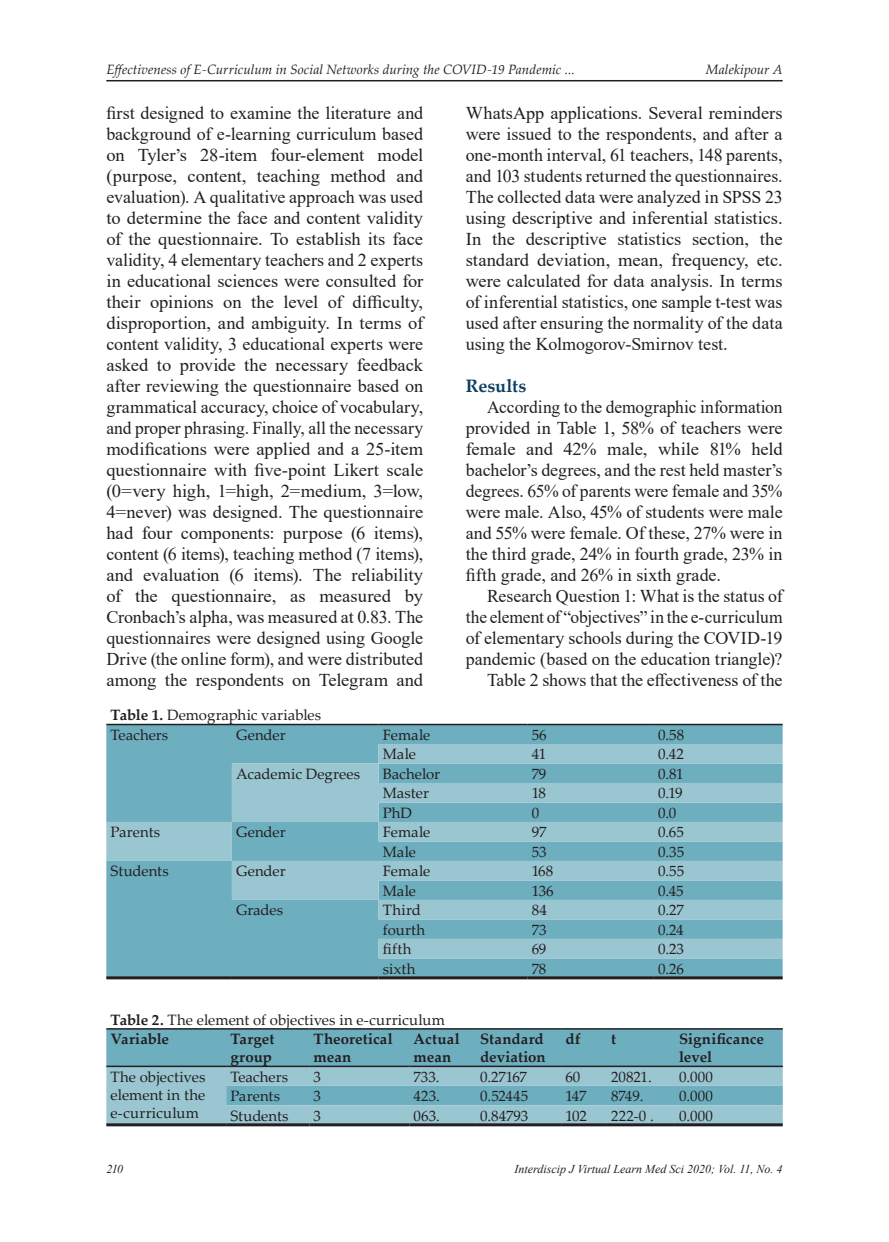
<style>
.page{position:relative;width:889px;height:1242px;background:#fff}
.page>*{position:absolute;margin:0;border:0;box-sizing:border-box;transform-origin:0 0}
.t1{font:18px/21px "Times New Roman";color:#231f20;text-align:justify}
.t2{font:700 18px "Palatino Linotype";color:#0e3f61}
.t3{font:15px/19.5px "Palatino Linotype";color:#231f20}
.t4{font:700 15px/18px "Palatino Linotype";letter-spacing:.01em;color:#231f20}
.t5{font:italic 13.5px "Palatino Linotype";letter-spacing:.005em;color:#231f20}
.t6{font:italic 12px "Times New Roman";color:#231f20}
.s1{font-weight:700}
</style>
<div class="page">
<hr style="left:106px;top:80px;width:676px;height:1px;background:#231f20">
<div style="left:106px;top:725px;width:676px;height:251px;background:#6eafbf"></div>
<svg style="left:106px;top:744px;width:676px;height:214px;background:#83bac8"></svg>
<hr style="left:106px;top:724px;width:126px;height:1px;background:#231f20">
<hr style="left:232px;top:724px;width:146px;height:1px;background:#231f20">
<hr style="left:378px;top:724px;width:149px;height:1px;background:#231f20">
<hr style="left:527px;top:724px;width:127px;height:1px;background:#231f20">
<hr style="left:654px;top:724px;width:128px;height:1px;background:#231f20">
<hr style="left:106px;top:976px;width:126px;height:3px;background:#231f20">
<hr style="left:378px;top:976px;width:149px;height:3px;background:#231f20">
<hr style="left:527px;top:976px;width:127px;height:3px;background:#231f20">
<hr style="left:654px;top:976px;width:128px;height:3px;background:#231f20">
<hr style="left:232px;top:976px;width:146px;height:3px;background:#231f20">
<div style="left:106px;top:1029px;width:676px;height:36px;background:#6eafbf"></div>
<svg style="left:106px;top:1067px;width:676px;height:56px;background:#8dbfcc"></svg>
<hr style="left:106px;top:1028px;width:120px;height:1px;background:#231f20">
<hr style="left:226px;top:1028px;width:83px;height:1px;background:#231f20">
<hr style="left:309px;top:1028px;width:100px;height:1px;background:#231f20">
<hr style="left:409px;top:1028px;width:67px;height:1px;background:#231f20">
<hr style="left:476px;top:1028px;width:85px;height:1px;background:#231f20">
<hr style="left:561px;top:1028px;width:46px;height:1px;background:#231f20">
<hr style="left:607px;top:1028px;width:68px;height:1px;background:#231f20">
<hr style="left:675px;top:1028px;width:107px;height:1px;background:#231f20">
<hr style="left:106px;top:1065px;width:120px;height:2px;background:#231f20">
<hr style="left:226px;top:1065px;width:83px;height:2px;background:#231f20">
<hr style="left:309px;top:1065px;width:100px;height:2px;background:#231f20">
<hr style="left:409px;top:1065px;width:67px;height:2px;background:#231f20">
<hr style="left:476px;top:1065px;width:85px;height:2px;background:#231f20">
<hr style="left:561px;top:1065px;width:46px;height:2px;background:#231f20">
<hr style="left:607px;top:1065px;width:68px;height:2px;background:#231f20">
<hr style="left:675px;top:1065px;width:107px;height:2px;background:#231f20">
<hr style="left:106px;top:1123px;width:120px;height:3px;background:#231f20">
<hr style="left:226px;top:1123px;width:83px;height:3px;background:#231f20">
<hr style="left:309px;top:1123px;width:100px;height:3px;background:#231f20">
<hr style="left:409px;top:1123px;width:67px;height:3px;background:#231f20">
<hr style="left:476px;top:1123px;width:85px;height:3px;background:#231f20">
<hr style="left:561px;top:1123px;width:46px;height:3px;background:#231f20">
<hr style="left:607px;top:1123px;width:68px;height:3px;background:#231f20">
<hr style="left:675px;top:1123px;width:107px;height:3px;background:#231f20">
<p class="t5" style="left:106px;top:59px;width:470px">Effectiveness of E-Curriculum in Social Networks during the COVID-19 Pandemic ...</p>
<p class="t5" style="left:706px;top:59px;width:78px">Malekipour A</p>
<p class="t1" style="left:106px;top:102px;width:318px">first designed to examine the literature and background of e-learning curriculum based on Tyler’s 28-item four-element model (purpose, content, teaching method and evaluation). A qualitative approach was used to determine the face and content validity of the questionnaire. To establish its face validity, 4 elementary teachers and 2 experts in educational sciences were consulted for their opinions on the level of difficulty, disproportion, and ambiguity. In terms of content validity, 3 educational experts were asked to provide the necessary feedback after reviewing the questionnaire based on grammatical accuracy, choice of vocabulary, and proper phrasing. Finally, all the necessary modifications were applied and a 25-item questionnaire with five-point Likert scale (0=very high, 1=high, 2=medium, 3=low, 4=never) was designed. The questionnaire had four components: purpose (6 items), content (6 items), teaching method (7 items), and evaluation (6 items). The reliability of the questionnaire, as measured by Cronbach’s alpha, was measured at 0.83. The questionnaires were designed using Google Drive (the online form), and were distributed among the respondents on Telegram and</p>
<p class="t1" style="left:466px;top:102px;width:318px">WhatsApp applications. Several reminders were issued to the respondents, and after a one-month interval, 61 teachers, 148 parents, and 103 students returned the questionnaires.<br>The collected data were analyzed in SPSS 23 using descriptive and inferential statistics.<br>In the descriptive statistics section, the standard deviation, mean, frequency, etc. were calculated for data analysis. In terms of inferential statistics, one sample t-test was used after ensuring the normality of the data using the Kolmogorov-Smirnov test.</p>
<p class="t2" style="left:466px;top:373px;width:62px">Results</p>
<p class="t1" style="left:466px;top:396px;width:318px;text-indent:21px">According to the demographic information provided in Table 1, 58% of teachers were female and 42% male, while 81% held bachelor’s degrees, and the rest held master’s degrees. 65% of parents were female and 35% were male. Also, 45% of students were male and 55% were female. Of these, 27% were in the third grade, 24% in fourth grade, 23% in fifth grade, and 26% in sixth grade.</p>
<p class="t1" style="left:466px;top:585px;width:318px;text-align:right">Research Question 1: What is the status of the element of “objectives” in the e-curriculum of elementary schools during the COVID-19 pandemic (based on the education triangle)?<br>Table 2 shows that the effectiveness of the</p>
<p class="t3" style="left:111px;top:705px;width:212px"><span class="s1">Table 1.</span> Demographic variables<br>Teachers</p>
<p class="t3" style="left:236px;top:724px;width:51px">Gender</p>
<p class="t3" style="left:383px;top:724px;width:49px">Female</p>
<p class="t3" style="left:531px;top:724px;width:16px">56</p>
<p class="t3" style="left:658px;top:724px;width:28px">0.58</p>
<p class="t3" style="left:383px;top:744px;width:35px">Male</p>
<p class="t3" style="left:531px;top:744px;width:16px">41</p>
<p class="t3" style="left:658px;top:744px;width:27px">0.42</p>
<p class="t3" style="left:236px;top:763px;width:125px">Academic Degrees</p>
<p class="t3" style="left:383px;top:763px;width:59px">Bachelor</p>
<p class="t3" style="left:531px;top:763px;width:16px">79</p>
<p class="t3" style="left:658px;top:763px;width:27px">0.81</p>
<p class="t3" style="left:383px;top:783px;width:48px">Master</p>
<p class="t3" style="left:531px;top:783px;width:16px">18</p>
<p class="t3" style="left:658px;top:783px;width:26px">0.19</p>
<p class="t3" style="left:383px;top:802px;width:31px">PhD</p>
<p class="t3" style="left:531px;top:802px;width:9px">0</p>
<p class="t3" style="left:658px;top:802px;width:20px">0.0</p>
<p class="t3" style="left:111px;top:821px;width:51px">Parents</p>
<p class="t3" style="left:236px;top:821px;width:51px">Gender</p>
<p class="t3" style="left:383px;top:821px;width:49px">Female</p>
<p class="t3" style="left:531px;top:821px;width:16px">97</p>
<p class="t3" style="left:658px;top:821px;width:27px">0.65</p>
<p class="t3" style="left:383px;top:841px;width:35px">Male</p>
<p class="t3" style="left:531px;top:841px;width:16px">53</p>
<p class="t3" style="left:658px;top:841px;width:28px">0.35</p>
<p class="t3" style="left:111px;top:860px;width:60px">Students</p>
<p class="t3" style="left:236px;top:860px;width:51px">Gender</p>
<p class="t3" style="left:383px;top:860px;width:49px">Female</p>
<p class="t3" style="left:531px;top:860px;width:23px">168</p>
<p class="t3" style="left:658px;top:860px;width:28px">0.55</p>
<p class="t3" style="left:383px;top:880px;width:35px">Male</p>
<p class="t3" style="left:531px;top:880px;width:23px">136</p>
<p class="t3" style="left:658px;top:880px;width:27px">0.45</p>
<p class="t3" style="left:236px;top:899px;width:48px">Grades</p>
<p class="t3" style="left:383px;top:899px;width:40px">Third</p>
<p class="t3" style="left:531px;top:899px;width:17px">84</p>
<p class="t3" style="left:658px;top:899px;width:27px">0.27</p>
<p class="t3" style="left:383px;top:919px;width:44px">fourth</p>
<p class="t3" style="left:531px;top:919px;width:16px">73</p>
<p class="t3" style="left:658px;top:919px;width:27px">0.24</p>
<p class="t3" style="left:383px;top:938px;width:30px">fifth</p>
<p class="t3" style="left:531px;top:938px;width:16px">69</p>
<p class="t3" style="left:658px;top:938px;width:28px">0.23</p>
<p class="t3" style="left:383px;top:958px;width:34px">sixth</p>
<p class="t3" style="left:531px;top:958px;width:16px">78</p>
<p class="t3" style="left:658px;top:958px;width:27px">0.26</p>
<p class="t3" style="left:111px;top:1009px;width:336px"><span class="s1">Table 2.</span> The element of objectives in e-curriculum<br><span class="s1">Variable</span></p>
<p class="t4" style="left:230px;top:1029px;width:46px">Target group</p>
<p class="t4" style="left:314px;top:1029px;width:81px">Theoretical mean</p>
<p class="t4" style="left:413px;top:1029px;width:48px">Actual mean</p>
<p class="t4" style="left:480px;top:1029px;width:67px">Standard deviation</p>
<p class="t4" style="left:565px;top:1029px;width:17px">df</p>
<p class="t4" style="left:611px;top:1029px;width:6px">t</p>
<p class="t4" style="left:679px;top:1029px;width:86px">Significance level</p>
<p class="t3" style="left:111px;top:1067px;width:96px;line-height:18px;text-align:justify">The objectives element in the e-curriculum</p>
<p class="t3" style="left:230px;top:1066px;width:59px">Teachers</p>
<p class="t3" style="left:314px;top:1066px;width:9px">3</p>
<p class="t3" style="left:413px;top:1066px;width:28px">733.</p>
<p class="t3" style="left:480px;top:1066px;width:48px">0.27167</p>
<p class="t3" style="left:565px;top:1066px;width:16px">60</p>
<p class="t3" style="left:611px;top:1066px;width:42px">20821.</p>
<p class="t3" style="left:679px;top:1066px;width:35px">0.000</p>
<p class="t3" style="left:230px;top:1085px;width:51px">Parents</p>
<p class="t3" style="left:314px;top:1085px;width:9px">3</p>
<p class="t3" style="left:414px;top:1085px;width:28px">423.</p>
<p class="t3" style="left:480px;top:1085px;width:49px">0.52445</p>
<p class="t3" style="left:565px;top:1085px;width:23px">147</p>
<p class="t3" style="left:611px;top:1085px;width:34px">8749.</p>
<p class="t3" style="left:679px;top:1085px;width:35px">0.000</p>
<p class="t3" style="left:230px;top:1105px;width:60px">Students</p>
<p class="t3" style="left:314px;top:1105px;width:9px">3</p>
<p class="t3" style="left:414px;top:1105px;width:28px">063.</p>
<p class="t3" style="left:480px;top:1105px;width:50px">0.84793</p>
<p class="t3" style="left:565px;top:1105px;width:23px">102</p>
<p class="t3" style="left:611px;top:1105px;width:44px">222-0 .</p>
<p class="t3" style="left:679px;top:1105px;width:35px">0.000</p>
<p class="t6" style="left:106px;top:1160px;width:18px">210</p>
<p class="t6" style="left:514px;top:1160px;width:270px">Interdiscip J Virtual Learn Med Sci 2020; Vol. 11, No. 4</p>
</div>
